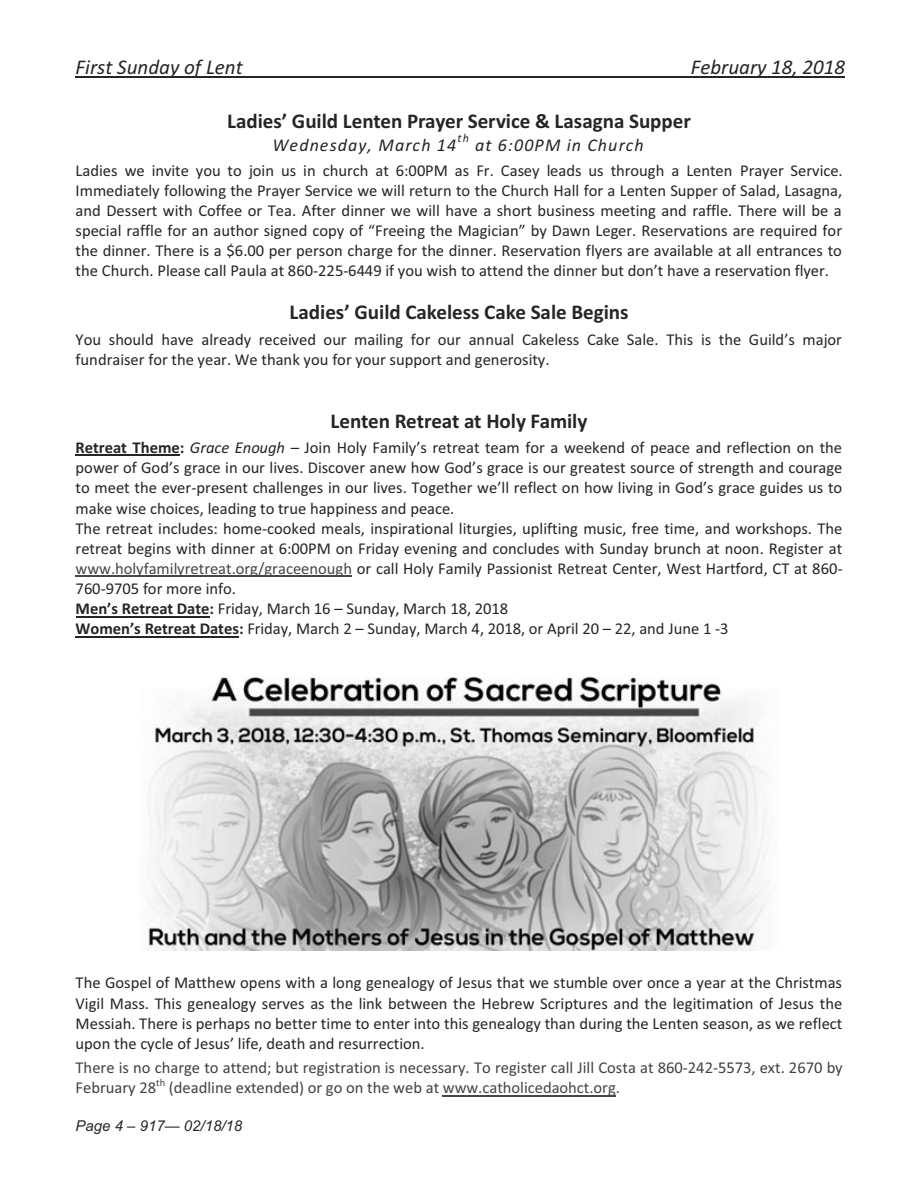
<style>
.page{position:relative;width:918px;height:1188px;background:#fff}
.page>*{position:absolute;margin:0;border:0;box-sizing:border-box;transform-origin:0 0}
.t1{font:700 21px "Calibri";color:#252525}
.t2{font:italic 21px "Calibri";color:#252525}
.t3{font:italic 18px "Calibri";letter-spacing:.06em;color:#252525}
.t4{font:16.5px/20.1px "Calibri";color:#252525;text-align:justify}
.t5{font:16.5px/20.1px "Calibri";color:#424242}
.t6{font:italic 15px "Arial";color:#252525}
.t7{font:italic 12px "Calibri";color:#252525}
.t8{font:10.5px "Calibri";color:#424242}
.s1{font-weight:700}
.s2{font-style:italic}
.s3{color:#474747}
.s4{font-style:inherit}
</style>
<div class="page">
<hr style="left:76px;top:76px;width:769px;height:2px;background:#252525">
<hr style="left:76px;top:455px;width:104px;height:1px;background:#252525">
<hr style="left:76px;top:576px;width:276px;height:1px;background:#474747">
<hr style="left:76px;top:616px;width:134px;height:1px;background:#252525">
<hr style="left:76px;top:636px;width:163px;height:1px;background:#252525">
<hr style="left:443px;top:1095px;width:173px;height:1px;background:#474747">
<img style="left:148px;top:676px;width:619px;height:275px">
<p class="t2" style="left:76px;top:60px;width:169px">First Sunday of Lent</p>
<p class="t2" style="left:691px;top:60px;width:156px">February 18, 2018</p>
<p class="t1" style="left:227px;top:114px;width:465px">Ladies’ Guild Lenten Prayer Service &amp; Lasagna Supper</p>
<p class="t3" style="left:273px;top:139px;width:185px">Wednesday, March 14</p>
<p class="t7" style="left:458px;top:134px;width:13px">th</p>
<p class="t3" style="left:475px;top:139px;width:170px">at 6:00PM in Church</p>
<p class="t4" style="left:76px;top:161px;width:769px">Ladies we invite you to join us in church at 6:00PM as Fr. Casey leads us through a Lenten Prayer Service.<br>Immediately following the Prayer Service we will return to the Church Hall for a Lenten Supper of Salad, Lasagna, and Dessert with Coffee or Tea. After dinner we will have a short business meeting and raffle. There will be a special raffle for an author signed copy of “Freeing the Magician” by Dawn Leger. Reservations are required for the dinner. There is a $6.00 per person charge for the dinner. Reservation flyers are available at all entrances to the Church. Please call Paula at 860-225-6449 if you wish to attend the dinner but don’t have a reservation flyer.</p>
<p class="t1" style="left:290px;top:305px;width:340px">Ladies’ Guild Cakeless Cake Sale Begins</p>
<p class="t4" style="left:76px;top:330px;width:768px">You should have already received our mailing for our annual Cakeless Cake Sale. This is the Guild’s major fundraiser for the year. We thank you for your support and generosity.</p>
<p class="t1" style="left:331px;top:413px;width:258px">Lenten Retreat at Holy Family</p>
<p class="t4" style="left:76px;top:439px;width:769px;text-align:left"><span class="s1">Retreat Theme:</span> <span class="s2">Grace Enough –</span> Join Holy Family’s retreat team for a weekend of peace and reflection on the power of God’s grace in our lives. Discover anew how God’s grace is our greatest source of strength and courage to meet the ever-present challenges in our lives. Together we’ll reflect on how living in God’s grace guides us to make wise choices, leading to true happiness and peace.<br>The retreat includes: home-cooked meals, inspirational liturgies, uplifting music, free time, and workshops. The retreat begins with dinner at 6:00PM on Friday evening and concludes with Sunday brunch at noon. Register at <span class="s3">www.holyfamilyretreat.org/graceenough</span> or call Holy Family Passionist Retreat Center, West Hartford, CT at 860- 760-9705 for more info.<br><span class="s1">Men’s Retreat Date:</span> Friday, March 16 – Sunday, March 18, 2018<br><span class="s1">Women’s Retreat Dates:</span> Friday, March 2 – Sunday, March 4, 2018, or April 20 – 22, and June 1 -3</p>
<p class="t4" style="left:76px;top:974px;width:768px">The Gospel of Matthew opens with a long genealogy of Jesus that we stumble over once a year at the Christmas Vigil Mass. This genealogy serves as the link between the Hebrew Scriptures and the legitimation of Jesus the Messiah. There is perhaps no better time to enter into this genealogy than during the Lenten season, as we reflect upon the cycle of Jesus’ life, death and resurrection.</p>
<p class="t5" style="left:76px;top:1059px;width:769px">There is no charge to attend; but registration is necessary. To register call Jill Costa at 860-242-5573, ext. 2670 by<br>February 28</p>
<p class="t8" style="left:156px;top:1079px;width:10px">th</p>
<p class="t5" style="left:169px;top:1079px;width:453px">(deadline extended) or go on the web at <span class="s3">www.catholicedaohct.org</span>.</p>
<p class="t6" style="left:76px;top:1117px;width:168px">Page 4 <span class="s4">–</span> 917<span class="s4">—</span> 02/18/18</p>
</div>
